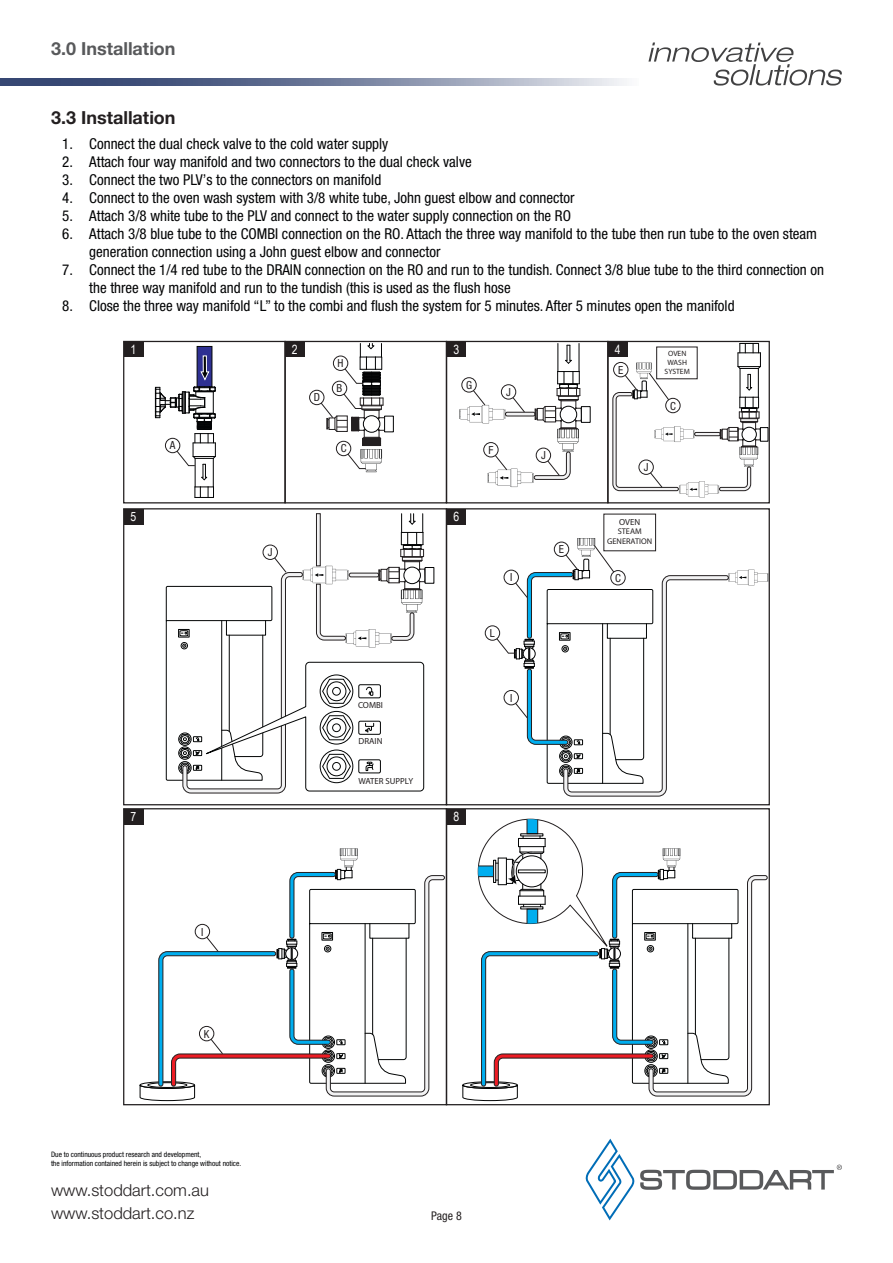
<style>
.page{position:relative;width:893px;height:1263px;background:#fff}
.page>*{position:absolute;margin:0;border:0;box-sizing:border-box;transform-origin:0 0}
.Header_non_content_D{font:700 18px "Helvetica Neue LT Pro";color:#58595b}
.Sub_Header_-_JM{font:700 18px "Helvetica Neue LT Pro";color:#231f20}
.t1{font:300 16.5px/22.8px "Helvetica Neue LT Pro";color:#231f20}
.t2{font:condensed 15px/18px "Helvetica Neue LT Pro";color:#020304}
.t3{font:12.75px "Arial Narrow";color:#fff}
.t4{font:condensed 12px "Helvetica Neue LT Pro";color:#231f20}
.TOC_-_Sub_Header_Inf{font:condensed 11.1px "Helvetica Neue LT Pro";color:#231f20}
.t5{font:8.85px "Myriad Pro";color:#231f20}
.t6{font:8.25px/9.9px "Myriad Pro";color:#231f20;text-align:center}
.t7{font:7.65px/9.1px "Myriad Pro";color:#231f20;text-align:center}
.t8{font:condensed 7.5px/9px "Helvetica Neue LT Pro";color:#020304}
</style>
<div class="page">
<svg style="left:585px;top:1139px;width:257px;height:81px"></svg>
<svg style="left:0;top:79px;width:627px;height:7px;background:#7783a0"></svg>
<svg style="left:648px;top:43px;width:194px;height:43px"></svg>
<div style="left:316px;top:513px;width:4px;height:53px;border:1px solid #231f20"></div>
<div style="left:197px;top:346px;width:15px;height:41px;background:#2e3092"></div>
<div style="left:197px;top:346px;width:15px;height:41px;border:1px solid #030505"></div>
<svg style="left:200px;top:355px;width:9px;height:26px"></svg>
<div style="left:384px;top:416px;width:10px;height:16px;border:1px solid #020304"></div>
<div style="left:123px;top:341px;width:163px;height:162px;border:1px solid #231f20"></div>
<div style="left:284px;top:341px;width:163px;height:162px;border:1px solid #231f20"></div>
<div style="left:446px;top:341px;width:162px;height:162px;border:1px solid #231f20"></div>
<div style="left:607px;top:341px;width:163px;height:162px;border:1px solid #231f20"></div>
<div style="left:123px;top:508px;width:324px;height:297px;border:1px solid #231f20"></div>
<div style="left:446px;top:508px;width:324px;height:297px;border:1px solid #231f20"></div>
<div style="left:123px;top:808px;width:324px;height:297px;border:1px solid #231f20"></div>
<div style="left:446px;top:808px;width:324px;height:297px;border:1px solid #231f20"></div>
<svg style="left:462px;top:818px;width:305px;height:283px"></svg>
<div style="left:124px;top:341px;width:19px;height:16px;background:#231f20"></div>
<div style="left:124px;top:509px;width:19px;height:15px;background:#231f20"></div>
<div style="left:446px;top:509px;width:20px;height:15px;background:#231f20"></div>
<div style="left:124px;top:809px;width:19px;height:15px;background:#231f20"></div>
<div style="left:446px;top:809px;width:20px;height:15px;background:#231f20"></div>
<div style="left:285px;top:341px;width:20px;height:16px;background:#231f20"></div>
<div style="left:446px;top:341px;width:20px;height:16px;background:#231f20"></div>
<div style="left:608px;top:341px;width:19px;height:16px;background:#231f20"></div>
<svg style="left:139px;top:848px;width:306px;height:253px"></svg>
<div style="left:195px;top:924px;width:15px;height:15px;background:#fff;border-radius:50%"></div>
<div style="left:195px;top:924px;width:15px;height:15px;border:1px solid #231f20;border-radius:50%"></div>
<svg style="left:166px;top:514px;width:267px;height:279px"></svg>
<div style="left:263px;top:545px;width:14px;height:14px;background:#fff;border-radius:50%"></div>
<div style="left:263px;top:545px;width:15px;height:15px;border:1px solid #231f20;border-radius:50%"></div>
<div style="left:485px;top:626px;width:15px;height:14px;border:1px solid #231f20;border-radius:50%"></div>
<svg style="left:612px;top:343px;width:155px;height:154px"></svg>
<div style="left:666px;top:398px;width:14px;height:15px;background:#fff;border-radius:50%"></div>
<div style="left:665px;top:398px;width:15px;height:15px;border:1px solid #231f20;border-radius:50%"></div>
<svg style="left:492px;top:538px;width:276px;height:258px"></svg>
<div style="left:611px;top:570px;width:14px;height:15px;background:#fff;border-radius:50%"></div>
<div style="left:611px;top:570px;width:14px;height:15px;border:1px solid #231f20;border-radius:50%"></div>
<svg style="left:155px;top:387px;width:61px;height:111px"></svg>
<div style="left:165px;top:438px;width:15px;height:15px;background:#fff;border-radius:50%"></div>
<div style="left:165px;top:438px;width:15px;height:15px;border:1px solid #231f20;border-radius:50%"></div>
<div style="left:309px;top:390px;width:15px;height:15px;border:1px solid #231f20;border-radius:50%"></div>
<svg style="left:459px;top:343px;width:130px;height:144px"></svg>
<div style="left:484px;top:442px;width:14px;height:15px;background:#fff;border-radius:50%"></div>
<div style="left:483px;top:442px;width:15px;height:15px;border:1px solid #231f20;border-radius:50%"></div>
<svg style="left:316px;top:343px;width:76px;height:129px"></svg>
<div style="left:333px;top:356px;width:15px;height:14px;background:#fff;border-radius:50%"></div>
<div style="left:333px;top:356px;width:15px;height:15px;border:1px solid #231f20;border-radius:50%"></div>
<p class="Header_non_content_D" style="left:51px;top:38px;width:126px">3.0 Installation</p>
<p class="Sub_Header_-_JM" style="left:51px;top:107px;width:126px">3.3 Installation</p>
<p class="t2" style="left:62px;top:134px;width:328px">1. Connect the dual check valve to the cold water supply</p>
<p class="t2" style="left:62px;top:152px;width:411px">2. Attach four way manifold and two connectors to the dual check valve</p>
<p class="t2" style="left:62px;top:170px;width:320px">3. Connect the two PLV’s to the connectors on manifold</p>
<p class="t2" style="left:62px;top:188px;width:514px">4. Connect to the oven wash system with 3/8 white tube, John guest elbow and connector</p>
<p class="t2" style="left:62px;top:206px;width:510px">5. Attach 3/8 white tube to the PLV and connect to the water supply connection on the RO</p>
<p class="t2" style="left:89px;top:224px;width:729px;text-indent:-27px">6. Attach 3/8 blue tube to the COMBI connection on the RO. Attach the three way manifold to the tube then run tube to the oven steam generation connection using a John guest elbow and connector</p>
<p class="t2" style="left:89px;top:260px;width:736px;text-indent:-27px">7. Connect the 1/4 red tube to the DRAIN connection on the RO and run to the tundish. Connect 3/8 blue tube to the third connection on the three way manifold and run to the tundish (this is used as the flush hose</p>
<p class="t2" style="left:62px;top:296px;width:674px">8. Close the three way manifold “L” to the combi and flush the system for 5 minutes. After 5 minutes open the manifold</p>
<p class="t3" style="left:131px;top:340px;width:7px">1</p>
<p class="TOC_-_Sub_Header_Inf" style="left:170px;top:439px;width:7px">A</p>
<p class="t3" style="left:292px;top:340px;width:7px">2</p>
<p class="t3" style="left:453px;top:340px;width:7px">3</p>
<p class="t3" style="left:615px;top:340px;width:7px">4</p>
<p class="TOC_-_Sub_Header_Inf" style="left:314px;top:391px;width:8px">D</p>
<p class="TOC_-_Sub_Header_Inf" style="left:338px;top:357px;width:7px">H</p>
<p class="TOC_-_Sub_Header_Inf" style="left:337px;top:382px;width:7px">B</p>
<p class="TOC_-_Sub_Header_Inf" style="left:341px;top:442px;width:7px">C</p>
<p class="TOC_-_Sub_Header_Inf" style="left:466px;top:378px;width:7px">G</p>
<p class="TOC_-_Sub_Header_Inf" style="left:506px;top:385px;width:6px">J</p>
<p class="TOC_-_Sub_Header_Inf" style="left:488px;top:443px;width:6px">F</p>
<p class="TOC_-_Sub_Header_Inf" style="left:541px;top:449px;width:6px">J</p>
<p class="TOC_-_Sub_Header_Inf" style="left:618px;top:363px;width:7px">E</p>
<p class="t7" style="left:665px;top:349px;width:27px">OVEN<br>WASH<br>SYSTEM</p>
<p class="TOC_-_Sub_Header_Inf" style="left:670px;top:399px;width:7px">C</p>
<p class="TOC_-_Sub_Header_Inf" style="left:644px;top:461px;width:6px">J</p>
<p class="t3" style="left:131px;top:507px;width:7px">5</p>
<p class="t3" style="left:453px;top:507px;width:7px">6</p>
<p class="TOC_-_Sub_Header_Inf" style="left:268px;top:546px;width:6px">J</p>
<p class="TOC_-_Sub_Header_Inf" style="left:510px;top:571px;width:4px">I</p>
<p class="TOC_-_Sub_Header_Inf" style="left:559px;top:543px;width:7px">E</p>
<p class="t5" style="left:619px;top:516px;width:23px">OVEN</p>
<p class="t6" style="left:607px;top:527px;width:47px">STEAM<br>GENERATION</p>
<p class="TOC_-_Sub_Header_Inf" style="left:615px;top:571px;width:7px">C</p>
<p class="TOC_-_Sub_Header_Inf" style="left:490px;top:626px;width:6px">L</p>
<p class="t5" style="left:358px;top:699px;width:27px">COMBI</p>
<p class="t5" style="left:358px;top:736px;width:25px">DRAIN</p>
<p class="t5" style="left:358px;top:775px;width:56px">WATER SUPPLY</p>
<p class="t3" style="left:131px;top:807px;width:7px">7</p>
<p class="t3" style="left:453px;top:807px;width:7px">8</p>
<p class="TOC_-_Sub_Header_Inf" style="left:510px;top:691px;width:4px">I</p>
<p class="TOC_-_Sub_Header_Inf" style="left:201px;top:925px;width:4px">I</p>
<p class="TOC_-_Sub_Header_Inf" style="left:204px;top:1027px;width:7px">K</p>
<p class="t8" style="left:51px;top:1150px;width:192px">Due to continuous product research and development,<br>the information contained herein is subject to change without notice.</p>
<p class="t1" style="left:51px;top:1178px;width:160px">www.stoddart.com.au www.stoddart.co.nz</p>
<p class="t4" style="left:431px;top:1209px;width:32px">Page 8</p>
</div>
